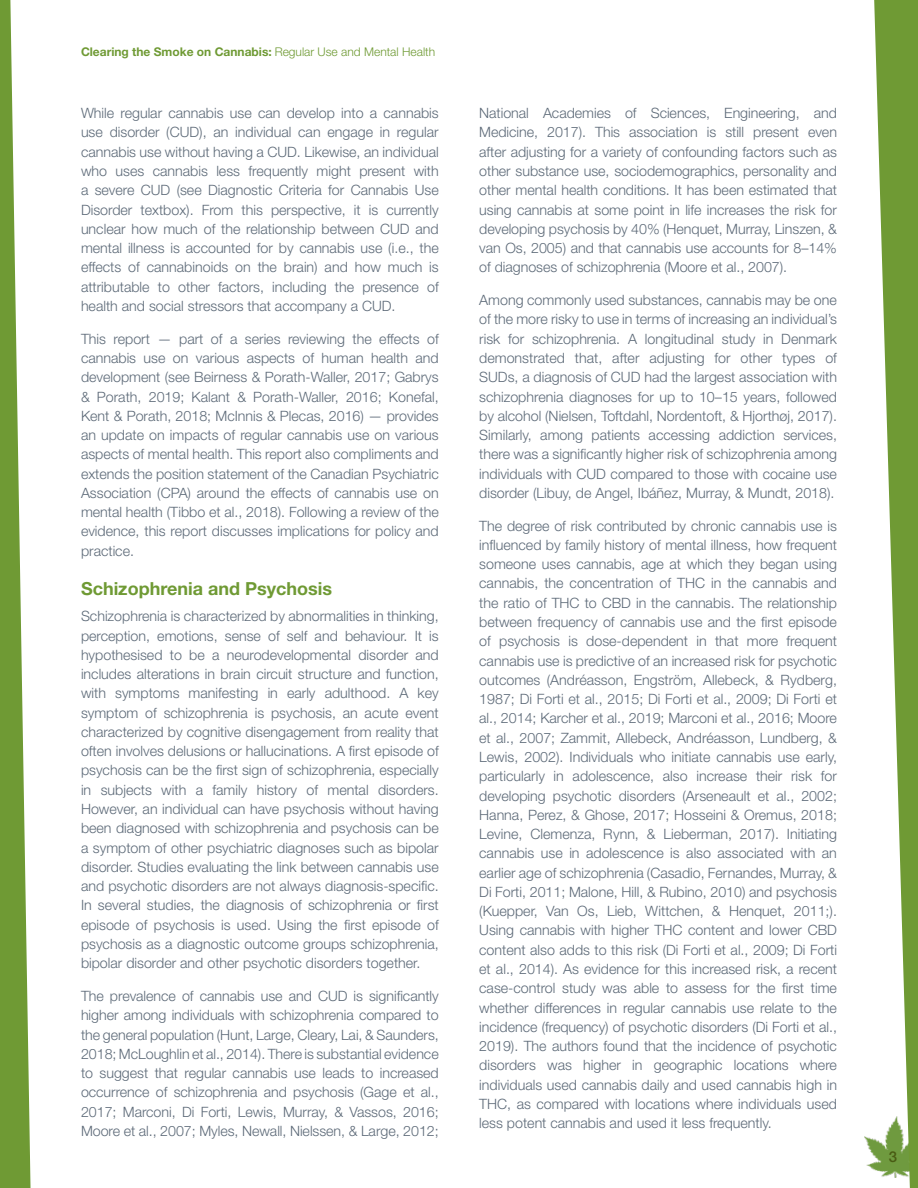
<style>
.page{position:relative;width:918px;height:1188px;background:#fff}
.page>*{position:absolute;margin:0;border:0;box-sizing:border-box;transform-origin:0 0}
.t1{font:700 18px "Helvetica Neue LT Std";color:#6f9a34}
.t2{font:500 15px "Helvetica Neue LT Std";color:#495b13}
.Paragraph_Text{font:300 14.25px/19.4px "Helvetica Neue LT Std";color:#5d6a78;text-align:justify}
.t3{font:700 12px "Helvetica Neue LT Std";color:#6f9a34}
.s1{font-weight:300}
</style>
<div class="page">
<img style="left:864px;top:1136px;width:8px;height:33px">
<svg style="left:872px;top:0;width:46px;height:1188px;fill:#6f9a34"></svg>
<svg style="left:0;top:0;width:31px;height:1188px"></svg>
<p class="t3" style="left:81px;top:44px;width:356px">Clearing the Smoke on Cannabis: <span class="s1">Regular Use and Mental Health</span></p>
<p class="Paragraph_Text" style="left:81px;top:103px;width:359px">While regular cannabis use can develop into a cannabis use disorder (CUD), an individual can engage in regular cannabis use without having a CUD. Likewise, an individual who uses cannabis less frequently might present with a severe CUD (see Diagnostic Criteria for Cannabis Use Disorder textbox). From this perspective, it is currently unclear how much of the relationship between CUD and mental illness is accounted for by cannabis use (i.e., the effects of cannabinoids on the brain) and how much is attributable to other factors, including the presence of health and social stressors that accompany a CUD.</p>
<p class="Paragraph_Text" style="left:81px;top:329px;width:359px">This report — part of a series reviewing the effects of cannabis use on various aspects of human health and development (see Beirness &amp; Porath-Waller, 2017; Gabrys &amp; Porath, 2019; Kalant &amp; Porath-Waller, 2016; Konefal, Kent &amp; Porath, 2018; McInnis &amp; Plecas, 2016) — provides an update on impacts of regular cannabis use on various aspects of mental health. This report also compliments and extends the position statement of the Canadian Psychiatric Association (CPA) around the effects of cannabis use on mental health (Tibbo et al., 2018). Following a review of the evidence, this report discusses implications for policy and practice.</p>
<h1 class="t1" style="left:81px;top:578px;width:253px">Schizophrenia and Psychosis</h1>
<p class="Paragraph_Text" style="left:81px;top:606px;width:359px">Schizophrenia is characterized by abnormalities in thinking, perception, emotions, sense of self and behaviour. It is hypothesised to be a neurodevelopmental disorder and includes alterations in brain circuit structure and function, with symptoms manifesting in early adulthood. A key symptom of schizophrenia is psychosis, an acute event characterized by cognitive disengagement from reality that often involves delusions or hallucinations. A first episode of psychosis can be the first sign of schizophrenia, especially in subjects with a family history of mental disorders.<br>However, an individual can have psychosis without having been diagnosed with schizophrenia and psychosis can be a symptom of other psychiatric diagnoses such as bipolar disorder. Studies evaluating the link between cannabis use and psychotic disorders are not always diagnosis-specific.<br>In several studies, the diagnosis of schizophrenia or first episode of psychosis is used. Using the first episode of psychosis as a diagnostic outcome groups schizophrenia, bipolar disorder and other psychotic disorders together.</p>
<p class="Paragraph_Text" style="left:81px;top:986px;width:359px">The prevalence of cannabis use and CUD is significantly higher among individuals with schizophrenia compared to the general population (Hunt, Large, Cleary, Lai, &amp; Saunders, 2018; McLoughlin et al., 2014). There is substantial evidence to suggest that regular cannabis use leads to increased occurrence of schizophrenia and psychosis (Gage et al., 2017; Marconi, Di Forti, Lewis, Murray, &amp; Vassos, 2016; Moore et al., 2007; Myles, Newall, Nielssen, &amp; Large, 2012;</p>
<p class="Paragraph_Text" style="left:479px;top:103px;width:359px">National Academies of Sciences, Engineering, and Medicine, 2017). This association is still present even after adjusting for a variety of confounding factors such as other substance use, sociodemographics, personality and other mental health conditions. It has been estimated that using cannabis at some point in life increases the risk for developing psychosis by 40% (Henquet, Murray, Linszen, &amp; van Os, 2005) and that cannabis use accounts for 8–14% of diagnoses of schizophrenia (Moore et al., 2007).</p>
<p class="Paragraph_Text" style="left:479px;top:290px;width:359px">Among commonly used substances, cannabis may be one of the more risky to use in terms of increasing an individual’s risk for schizophrenia. A longitudinal study in Denmark demonstrated that, after adjusting for other types of SUDs, a diagnosis of CUD had the largest association with schizophrenia diagnoses for up to 10–15 years, followed by alcohol (Nielsen, Toftdahl, Nordentoft, &amp; Hjorthøj, 2017).<br>Similarly, among patients accessing addiction services, there was a significantly higher risk of schizophrenia among individuals with CUD compared to those with cocaine use disorder (Libuy, de Angel, Ibáñez, Murray, &amp; Mundt, 2018).</p>
<p class="Paragraph_Text" style="left:479px;top:516px;width:359px">The degree of risk contributed by chronic cannabis use is influenced by family history of mental illness, how frequent someone uses cannabis, age at which they began using cannabis, the concentration of THC in the cannabis and the ratio of THC to CBD in the cannabis. The relationship between frequency of cannabis use and the first episode of psychosis is dose-dependent in that more frequent cannabis use is predictive of an increased risk for psychotic outcomes (Andréasson, Engström, Allebeck, &amp; Rydberg, 1987; Di Forti et al., 2015; Di Forti et al., 2009; Di Forti et al., 2014; Karcher et al., 2019; Marconi et al., 2016; Moore et al., 2007; Zammit, Allebeck, Andréasson, Lundberg, &amp; Lewis, 2002). Individuals who initiate cannabis use early, particularly in adolescence, also increase their risk for developing psychotic disorders (Arseneault et al., 2002; Hanna, Perez, &amp; Ghose, 2017; Hosseini &amp; Oremus, 2018; Levine, Clemenza, Rynn, &amp; Lieberman, 2017). Initiating cannabis use in adolescence is also associated with an earlier age of schizophrenia (Casadio, Fernandes, Murray, &amp; Di Forti, 2011; Malone, Hill, &amp; Rubino, 2010) and psychosis (Kuepper, Van Os, Lieb, Wittchen, &amp; Henquet, 2011;).<br>Using cannabis with higher THC content and lower CBD content also adds to this risk (Di Forti et al., 2009; Di Forti et al., 2014). As evidence for this increased risk, a recent case-control study was able to assess for the first time whether differences in regular cannabis use relate to the incidence (frequency) of psychotic disorders (Di Forti et al., 2019). The authors found that the incidence of psychotic disorders was higher in geographic locations where individuals used cannabis daily and used cannabis high in THC, as compared with locations where individuals used less potent cannabis and used it less frequently.</p>
<p class="t2" style="left:889px;top:1148px;width:10px">3</p>
</div>
